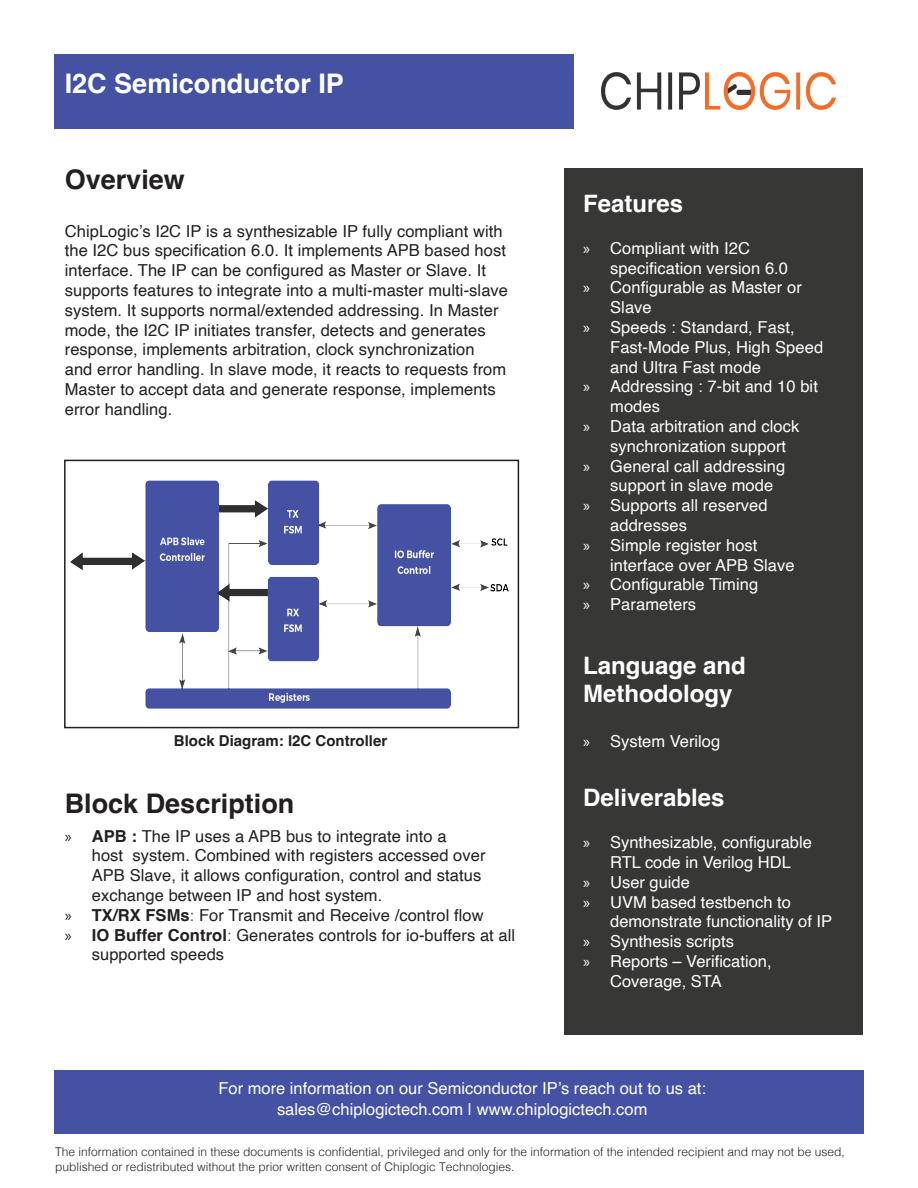
<style>
.page{position:relative;width:918px;height:1188px;background:#fff}
.page>*{position:absolute;margin:0;border:0;box-sizing:border-box;transform-origin:0 0}
.t1{font:700 27px "Helvetica";color:#231f20}
.t2{font:700 27px "Helvetica";color:#fff}
.t3{font:700 24px/28.8px "Helvetica";color:#fff}
.t4{font:16.5px/19.8px "Helvetica";letter-spacing:.005em;color:#231f20}
.t5{font:16.5px/21px "Helvetica";letter-spacing:.005em;color:#fff;text-align:center}
.t6{font:700 15px "Helvetica";color:#231f20}
.t7{font:300 12px/14.4px "Helvetica";color:#231f20}
.s1{font-family:"Myriad Pro"}
.s2{font-weight:700}
.s3{font-weight:300}
</style>
<div class="page">
<div style="left:54px;top:54px;width:520px;height:74px;background:#4551a2"></div>
<div style="left:565px;top:168px;width:298px;height:867px;background:#373736"></div>
<img style="left:602px;top:73px;width:233px;height:36px">
<img style="left:70px;top:480px;width:439px;height:229px">
<div style="left:64px;top:460px;width:455px;height:268px;border:2px solid #231f20"></div>
<div style="left:55px;top:1070px;width:809px;height:63px;background:#4551a2"></div>
<h1 class="t2" style="left:65px;top:67px;width:281px">I2C Semiconductor IP</h1>
<h1 class="t1" style="left:65px;top:163px;width:122px">Overview</h1>
<p class="t4" style="left:65px;top:221px;width:445px">ChipLogic’s I2C IP is a synthesizable IP fully compliant with the I2C bus specification 6.0. It implements APB based host interface. The IP can be configured as Master or Slave. It supports features to integrate into a multi-master multi-slave system. It supports normal/extended addressing. In Master mode, the I2C IP initiates transfer, detects and generates response, implements arbitration, clock synchronization<br>and error handling. In slave mode, it reacts to requests from Master to accept data and generate response, implements error handling.</p>
<p class="t6" style="left:174px;top:731px;width:215px">Block Diagram: I2C Controller</p>
<h1 class="t1" style="left:65px;top:787px;width:231px">Block Description</h1>
<p class="t4" style="left:65px;top:826px;width:383px"><span class="s1">»</span> <span class="s2">APB :</span> The IP uses a APB bus to integrate into a</p>
<p class="t4" style="left:92px;top:846px;width:395px">host system. Combined with registers accessed over</p>
<p class="t4" style="left:92px;top:866px;width:391px">APB Slave, it allows configuration, control and status</p>
<p class="t4" style="left:92px;top:886px;width:292px">exchange between IP and host system.</p>
<p class="t4" style="left:65px;top:906px;width:420px"><span class="s1">»</span> <span class="s2">TX/RX FSMs</span><span class="s3">:</span> For Transmit and Receive /control flow</p>
<p class="t4" style="left:65px;top:925px;width:452px"><span class="s1">»</span> <span class="s2">IO Buffer Control</span><span class="s3">:</span> Generates controls for io-buffers at all</p>
<p class="t4" style="left:92px;top:945px;width:134px">supported speeds</p>
<h2 class="t3" style="left:583px;top:192px;width:102px">Features</h2>
<p class="t5" style="left:583px;top:238px;width:168px"><span class="s1">»</span> Compliant with I2C</p>
<p class="t5" style="left:610px;top:258px;width:179px">specification version 6.0</p>
<p class="t5" style="left:583px;top:278px;width:220px"><span class="s1">»</span> Configurable as Master or</p>
<p class="t5" style="left:610px;top:297px;width:43px">Slave</p>
<p class="t5" style="left:583px;top:317px;width:213px"><span class="s1">»</span> Speeds : Standard, Fast,</p>
<p class="t5" style="left:610px;top:337px;width:214px">Fast-Mode Plus, High Speed</p>
<p class="t5" style="left:610px;top:357px;width:152px">and Ultra Fast mode</p>
<p class="t5" style="left:583px;top:377px;width:236px"><span class="s1">»</span> Addressing : 7-bit and 10 bit</p>
<p class="t5" style="left:610px;top:396px;width:51px">modes</p>
<p class="t5" style="left:583px;top:416px;width:218px"><span class="s1">»</span> Data arbitration and clock</p>
<p class="t5" style="left:610px;top:436px;width:178px">synchronization support</p>
<p class="t5" style="left:583px;top:456px;width:204px"><span class="s1">»</span> General call addressing</p>
<p class="t5" style="left:610px;top:476px;width:165px">support in slave mode</p>
<p class="t5" style="left:583px;top:495px;width:186px"><span class="s1">»</span> Supports all reserved</p>
<p class="t5" style="left:610px;top:515px;width:78px">addresses</p>
<p class="t5" style="left:583px;top:535px;width:176px"><span class="s1">»</span> Simple register host</p>
<p class="t5" style="left:610px;top:555px;width:186px">interface over APB Slave</p>
<p class="t5" style="left:583px;top:575px;width:177px"><span class="s1">»</span> Configurable Timing</p>
<p class="t5" style="left:583px;top:594px;width:115px"><span class="s1">»</span> Parameters</p>
<h2 class="t3" style="left:583px;top:653px;width:164px">Language and<br>Methodology</h2>
<p class="t5" style="left:583px;top:731px;width:139px"><span class="s1">»</span> System Verilog</p>
<h2 class="t3" style="left:583px;top:786px;width:143px">Deliverables</h2>
<p class="t5" style="left:583px;top:833px;width:230px"><span class="s1">»</span> Synthesizable, configurable</p>
<p class="t5" style="left:610px;top:852px;width:182px">RTL code in Verilog HDL</p>
<p class="t5" style="left:583px;top:872px;width:108px"><span class="s1">»</span> User guide</p>
<p class="t5" style="left:583px;top:892px;width:209px"><span class="s1">»</span> UVM based testbench to</p>
<p class="t5" style="left:610px;top:912px;width:223px">demonstrate functionality of IP</p>
<p class="t5" style="left:583px;top:932px;width:152px"><span class="s1">»</span> Synthesis scripts</p>
<p class="t5" style="left:583px;top:951px;width:190px"><span class="s1">»</span> Reports – Verification,</p>
<p class="t5" style="left:610px;top:971px;width:113px">Coverage, STA</p>
<p class="t5" style="left:218px;top:1078px;width:489px">For more information on our Semiconductor IP’s reach out to us at: sales@chiplogictech.com | www.chiplogictech.com</p>
<p class="t7" style="left:55px;top:1144px;width:791px">The information contained in these documents is confidential, privileged and only for the information of the intended recipient and may not be used, published or redistributed without the prior written consent of Chiplogic Technologies.</p>
</div>
